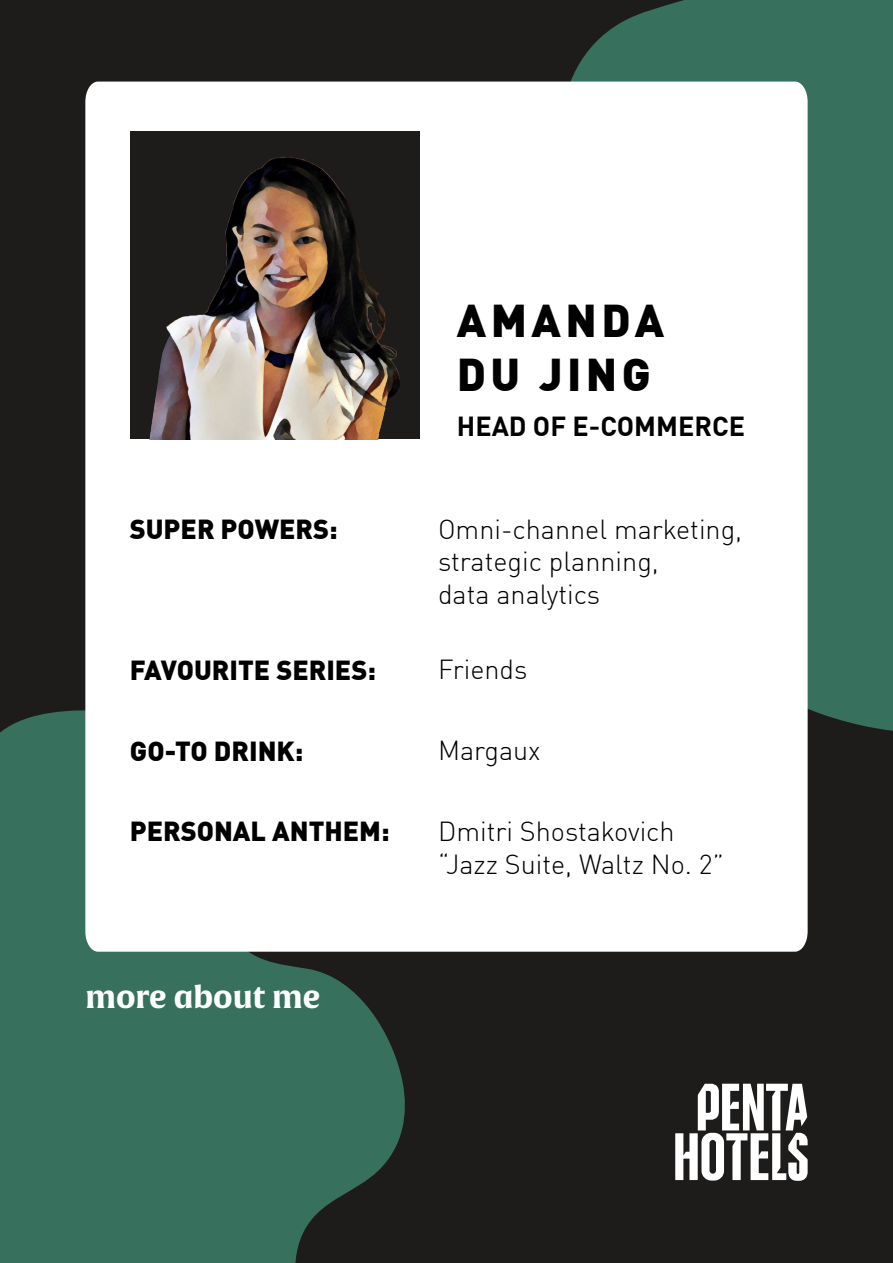
<style>
.page{position:relative;width:893px;height:1263px;background:#1d1c1b}
.page>*{position:absolute;margin:0;border:0;box-sizing:border-box;transform-origin:0 0}
.t1{font:900 45px/54px "DIN Offc Pro";letter-spacing:.1em;color:#000}
.t2{font:700 30px "Alverata Informal";color:#fff}
.t3{font:300 27px/32.4px "DIN Offc Pro";color:#000}
.t4{font:900 27px "DIN Offc Pro";color:#000}
.t5{font:700 27px "DIN Offc Pro";color:#000}
</style>
<div class="page">
<svg style="left:0;top:710px;width:405px;height:553px;background:#346857"></svg>
<div style="left:556px;top:0;width:337px;height:731px;background:#37715e"></div>
<svg style="left:675px;top:1084px;width:133px;height:97px"></svg>
<div style="left:85px;top:82px;width:723px;height:870px;background:#fff"></div>
<div style="left:130px;top:131px;width:289px;height:308px;background:#1d1c1b"></div>
<img style="left:130px;top:147px;width:290px;height:293px">
<h1 class="t1" style="left:457px;top:287px;width:209px">AMANDA<br>DU JING</h1>
<p class="t5" style="left:457px;top:404px;width:290px">HEAD OF E-COMMERCE</p>
<p class="t4" style="left:130px;top:506px;width:209px">SUPER POWERS:</p>
<p class="t3" style="left:438px;top:511px;width:306px">Omni-channel marketing, strategic planning,<br>data analytics</p>
<p class="t4" style="left:130px;top:647px;width:248px">FAVOURITE SERIES:</p>
<p class="t3" style="left:438px;top:651px;width:91px">Friends</p>
<p class="t4" style="left:130px;top:728px;width:175px">GO-TO DRINK:</p>
<p class="t3" style="left:438px;top:731px;width:104px">Margaux</p>
<p class="t4" style="left:130px;top:808px;width:261px">PERSONAL ANTHEM:</p>
<p class="t3" style="left:438px;top:813px;width:288px">Dmitri Shostakovich “Jazz Suite, Waltz No. 2”</p>
<p class="t2" style="left:85px;top:979px;width:236px">more about me</p>
</div>
